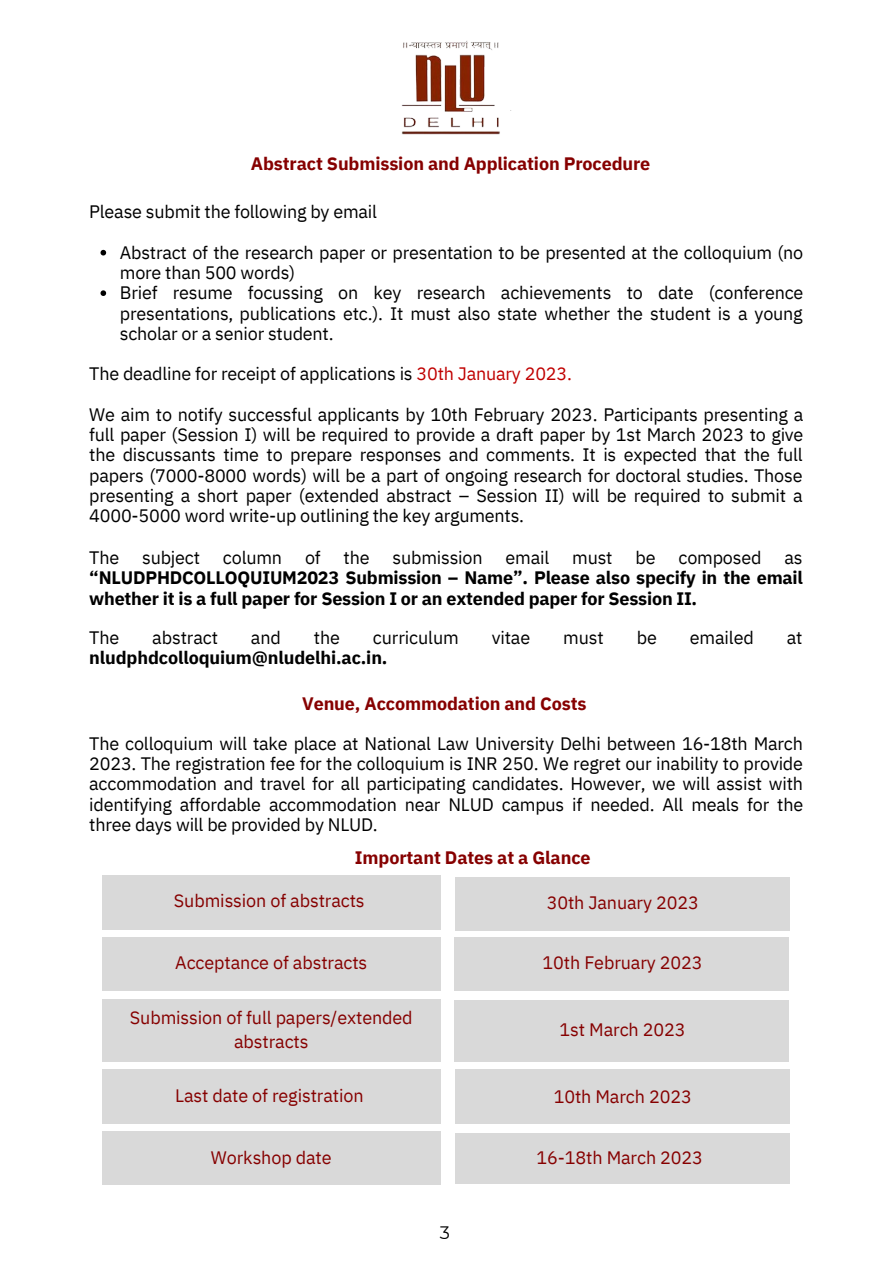
<style>
.page{position:relative;width:893px;height:1264px;background:#fff}
.page>*{position:absolute;margin:0;border:0;box-sizing:border-box;transform-origin:0 0}
.t1{font:18px/20.2px "IBM Plex Sans";letter-spacing:-.01em;color:#000;text-align:justify}
.t2{font:18px/24.8px "IBM Plex Sans";letter-spacing:-.005em;color:#860000;text-align:center}
.t3{font:700 18px/20.2px "IBM Plex Sans";letter-spacing:-.01em;color:#000}
.t4{font:700 18px "IBM Plex Sans";letter-spacing:-.005em;color:#860000}
.t5{font:18px "Montserrat";color:#000}
.s1{color:#c00000}
</style>
<div class="page">
<img style="left:401px;top:41px;width:110px;height:94px">
<svg style="left:100px;top:250px;width:6px;height:5px"></svg>
<svg style="left:100px;top:290px;width:6px;height:6px"></svg>
<div style="left:102px;top:875px;width:338px;height:54px;background:#d9d9d9"></div>
<div style="left:454px;top:877px;width:335px;height:53px;background:#d9d9d9"></div>
<div style="left:102px;top:937px;width:338px;height:53px;background:#d9d9d9"></div>
<div style="left:102px;top:998px;width:338px;height:63px;background:#d9d9d9"></div>
<div style="left:102px;top:1069px;width:338px;height:54px;background:#d9d9d9"></div>
<div style="left:102px;top:1130px;width:338px;height:54px;background:#d9d9d9"></div>
<div style="left:454px;top:937px;width:335px;height:53px;background:#d9d9d9"></div>
<div style="left:454px;top:999px;width:335px;height:62px;background:#d9d9d9"></div>
<div style="left:454px;top:1069px;width:335px;height:54px;background:#d9d9d9"></div>
<div style="left:454px;top:1133px;width:335px;height:50px;background:#d9d9d9"></div>
<p class="t4" style="left:251px;top:152px;width:401px">Abstract Submission and Application Procedure</p>
<p class="t1" style="left:89px;top:201px;width:289px">Please submit the following by email</p>
<p class="t1" style="left:120px;top:242px;width:685px;text-align:left">Abstract of the research paper or presentation to be presented at the colloquium (no more than 500 words)<br>Brief resume focussing on key research achievements to date (conference presentations, publications etc.). It must also state whether the student is a young scholar or a senior student.</p>
<p class="t1" style="left:89px;top:363px;width:484px">The deadline for receipt of applications is <span class="s1">30th January 2023.</span></p>
<p class="t1" style="left:89px;top:404px;width:715px">We aim to notify successful applicants by 10th February 2023. Participants presenting a full paper (Session I) will be required to provide a draft paper by 1st March 2023 to give the discussants time to prepare responses and comments. It is expected that the full papers (7000-8000 words) will be a part of ongoing research for doctoral studies. Those presenting a short paper (extended abstract – Session II) will be required to submit a 4000-5000 word write-up outlining the key arguments.</p>
<p class="t1" style="left:89px;top:547px;width:31px">The</p>
<p class="t1" style="left:142px;top:547px;width:59px">subject</p>
<p class="t1" style="left:223px;top:547px;width:61px">column</p>
<p class="t1" style="left:305px;top:547px;width:17px">of</p>
<p class="t1" style="left:343px;top:547px;width:27px">the</p>
<p class="t1" style="left:392px;top:547px;width:91px">submission</p>
<p class="t1" style="left:505px;top:547px;width:45px">email</p>
<p class="t1" style="left:572px;top:547px;width:42px">must</p>
<p class="t1" style="left:635px;top:547px;width:22px">be</p>
<p class="t1" style="left:678px;top:547px;width:84px">composed</p>
<p class="t1" style="left:784px;top:547px;width:20px">as</p>
<p class="t3" style="left:89px;top:567px;width:715px">“NLUDPHDCOLLOQUIUM2023 Submission – Name”. Please also specify in the email whether it is a full paper for Session I or an extended paper for Session II.</p>
<p class="t1" style="left:89px;top:626px;width:32px">The</p>
<p class="t1" style="left:152px;top:626px;width:67px">abstract</p>
<p class="t1" style="left:251px;top:626px;width:31px">and</p>
<p class="t1" style="left:314px;top:626px;width:28px">the</p>
<p class="t1" style="left:373px;top:626px;width:87px">curriculum</p>
<p class="t1" style="left:491px;top:626px;width:40px">vitae</p>
<p class="t1" style="left:563px;top:626px;width:42px">must</p>
<p class="t1" style="left:636px;top:626px;width:22px">be</p>
<p class="t1" style="left:689px;top:626px;width:66px">emailed</p>
<p class="t1" style="left:786px;top:626px;width:17px">at</p>
<p class="t3" style="left:89px;top:647px;width:300px">nludphdcolloquium@nludelhi.ac.in.</p>
<p class="t4" style="left:302px;top:691px;width:286px">Venue, Accommodation and Costs</p>
<p class="t1" style="left:89px;top:733px;width:715px">The colloquium will take place at National Law University Delhi between 16-18th March 2023. The registration fee for the colloquium is INR 250. We regret our inability to provide accommodation and travel for all participating candidates. However, we will assist with identifying affordable accommodation near NLUD campus if needed. All meals for the three days will be provided by NLUD.</p>
<p class="t4" style="left:355px;top:845px;width:237px">Important Dates at a Glance</p>
<p class="t2" style="left:174px;top:887px;width:192px">Submission of abstracts</p>
<p class="t2" style="left:546px;top:889px;width:154px">30th January 2023</p>
<p class="t2" style="left:175px;top:949px;width:194px">Acceptance of abstracts</p>
<p class="t2" style="left:130px;top:1004px;width:284px">Submission of full papers/extended abstracts</p>
<p class="t2" style="left:175px;top:1082px;width:190px">Last date of registration</p>
<p class="t2" style="left:211px;top:1144px;width:122px">Workshop date</p>
<p class="t5" style="left:439px;top:1221px;width:12px">3</p>
<p class="t2" style="left:542px;top:949px;width:161px">10th February 2023</p>
<p class="t2" style="left:559px;top:1016px;width:127px">1st March 2023</p>
<p class="t2" style="left:553px;top:1083px;width:140px">10th March 2023</p>
<p class="t2" style="left:536px;top:1144px;width:168px">16-18th March 2023</p>
</div>
